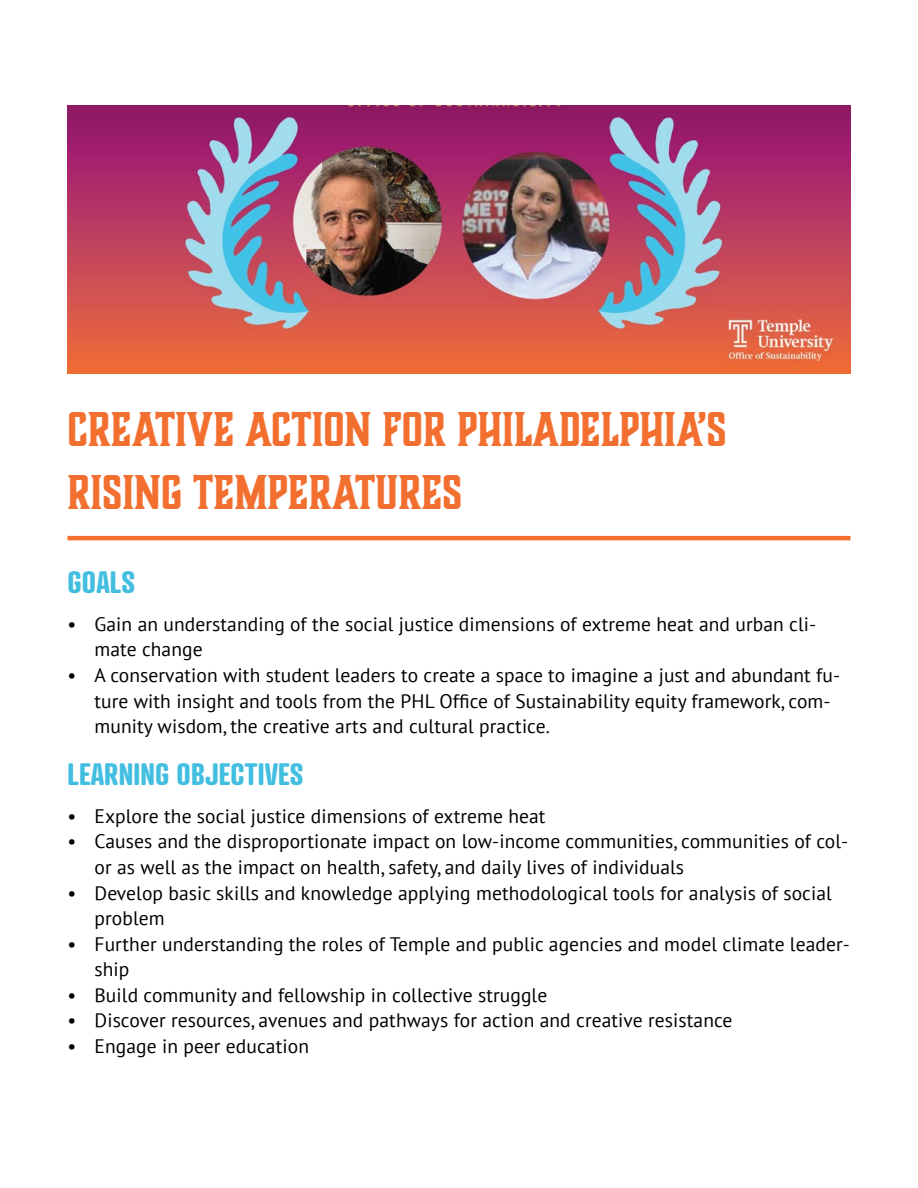
<style>
.page{position:relative;width:918px;height:1188px;background:#fff}
.page>*{position:absolute;margin:0;border:0;box-sizing:border-box;transform-origin:0 0}
.t1{font:700 45px/63px "Boucherie Block";color:#f36f2f}
.t2{font:700 30px "Atrament";letter-spacing:.005em;color:#42bee1}
.t3{font:19.5px/25.5px "PT Sans";letter-spacing:.005em;color:#000}
</style>
<div class="page">
<hr style="left:68px;top:536px;width:782px;height:4px;background:#f36f2f">
<img style="left:68px;top:106px;width:782px;height:268px">
<h1 class="t1" style="left:68px;top:399px;width:661px">CREATIVE ACTION FOR PHILADELPHIA’S<br>RISING TEMPERATURES</h1>
<h2 class="t2" style="left:68px;top:563px;width:69px">GOALS</h2>
<p class="t3" style="left:95px;top:611px;width:723px;text-indent:-27px">• Gain an understanding of the social justice dimensions of extreme heat and urban cli&shy;mate change</p>
<p class="t3" style="left:95px;top:662px;width:747px;text-indent:-27px">• A conservation with student leaders to create a space to imagine a just and abundant fu&shy;ture with insight and tools from the PHL Office of Sustainability equity framework, com&shy;munity wisdom, the creative arts and cultural practice.</p>
<h2 class="t2" style="left:68px;top:755px;width:238px">LEARNING OBJECTIVES</h2>
<p class="t3" style="left:68px;top:803px;width:480px">• Explore the social justice dimensions of extreme heat</p>
<p class="t3" style="left:95px;top:828px;width:755px;text-indent:-27px">• Causes and the disproportionate impact on low-income communities, communities of col&shy;or as well as the impact on health, safety, and daily lives of individuals</p>
<p class="t3" style="left:95px;top:879px;width:739px;text-indent:-27px">• Develop basic skills and knowledge applying methodological tools for analysis of social problem</p>
<p class="t3" style="left:95px;top:930px;width:757px;text-indent:-27px">• Further understanding the roles of Temple and public agencies and model climate leader&shy;ship</p>
<p class="t3" style="left:68px;top:981px;width:481px">• Build community and fellowship in collective struggle</p>
<p class="t3" style="left:68px;top:1007px;width:666px">• Discover resources, avenues and pathways for action and creative resistance</p>
<p class="t3" style="left:68px;top:1032px;width:243px">• Engage in peer education</p>
</div>
